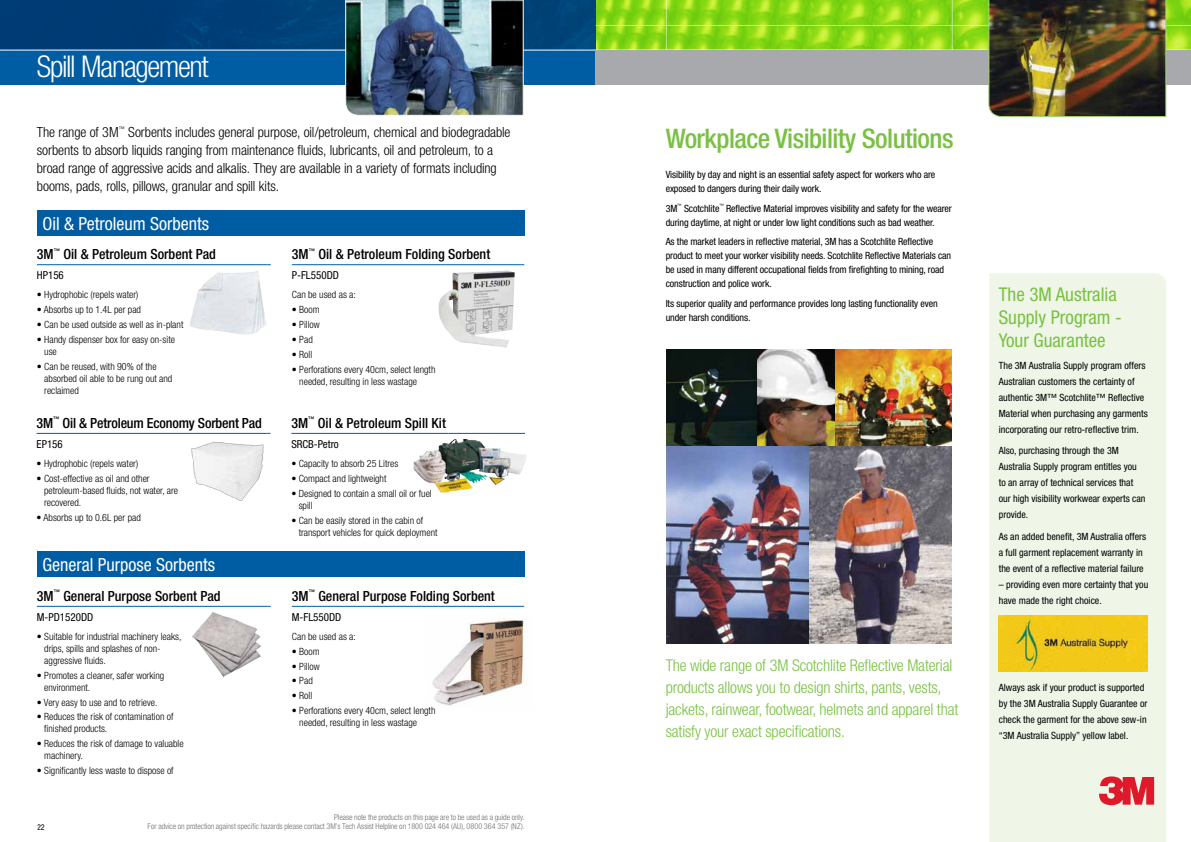
<style>
.page{position:relative;width:1191px;height:842px;background:#fff}
.page>*{position:absolute;margin:0;border:0;box-sizing:border-box;transform-origin:0 0}
.t1{font:300 condensed 30px "Helvetica Neue";letter-spacing:-.045em;color:#fff}
.t2{font:500 condensed 27px "Helvetica Neue";letter-spacing:-.02em;color:#7ac143}
.t3{font:condensed 19px/22.8px "Helvetica Neue";color:#7ac143}
.t4{font:condensed 18px "Helvetica Neue";color:#fff}
.t5{font:300 condensed 16.2px/22px "Helvetica Neue";letter-spacing:-.01em;color:#7ac143}
.t6{font:300 condensed 14px/18px "Helvetica Neue LT Std";letter-spacing:-.01em;color:#000}
.t7{font:500 condensed 14px "Helvetica Neue";color:#000}
.t8{font:condensed 11px "Helvetica Neue";color:#000}
.t9{font:condensed 10px/16px "Helvetica Neue";color:#000}
.t10{font:300 condensed 10px/12px "Helvetica Neue";color:#000}
.t11{font:300 condensed 8px/9.6px "Helvetica Neue LT Std";letter-spacing:-.005em;color:#6d6e71;text-align:right}
.t12{font:condensed 8px "Helvetica Neue";color:#000}
.t13{font:500 condensed 6.3px "Helvetica Neue";color:#000}
.t14{font:condensed 4.5px "Helvetica Neue";color:#000}
</style>
<div class="page">
<svg style="left:595px;top:0;width:596px;height:50px;background:#8fda1b"></svg>
<div style="left:989px;top:273px;width:177px;height:569px;background:#eff6e8"></div>
<img style="left:0;top:0;width:595px;height:50px">
<div style="left:0;top:51px;width:595px;height:34px;background:#005da3"></div>
<hr style="left:37px;top:264px;width:157px;height:1px;background:#005da3">
<hr style="left:194px;top:264px;width:74px;height:1px;background:#005da3">
<img style="left:189px;top:271px;width:78px;height:64px">
<div style="left:37px;top:210px;width:488px;height:25px;background:#005da3"></div>
<hr style="left:292px;top:264px;width:153px;height:1px;background:#005da3">
<hr style="left:445px;top:264px;width:76px;height:1px;background:#005da3">
<img style="left:438px;top:270px;width:75px;height:78px">
<img style="left:666px;top:445px;width:285px;height:198px">
<hr style="left:595px;top:25px;width:596px;height:1px;background:#fff">
<hr style="left:666px;top:0;width:1px;height:66px;background:#fff">
<hr style="left:952px;top:0;width:1px;height:68px;background:#fff">
<img style="left:998px;top:616px;width:149px;height:55px">
<img style="left:666px;top:349px;width:169px;height:96px">
<img style="left:835px;top:349px;width:116px;height:96px">
<div style="left:595px;top:51px;width:596px;height:34px;background:#a7a9ac"></div>
<img style="left:988px;top:0;width:178px;height:117px">
<img style="left:345px;top:0;width:179px;height:116px">
<hr style="left:37px;top:433px;width:157px;height:1px;background:#005da3">
<hr style="left:194px;top:433px;width:73px;height:1px;background:#005da3">
<img style="left:191px;top:441px;width:73px;height:60px">
<hr style="left:291px;top:433px;width:157px;height:1px;background:#005da3">
<hr style="left:448px;top:433px;width:87px;height:1px;background:#005da3">
<img style="left:417px;top:439px;width:46px;height:22px">
<div style="left:524px;top:425px;width:43px;height:10px;background:#fff"></div>
<hr style="left:37px;top:606px;width:157px;height:1px;background:#005da3">
<hr style="left:194px;top:606px;width:74px;height:1px;background:#005da3">
<img style="left:192px;top:612px;width:69px;height:65px">
<div style="left:37px;top:551px;width:488px;height:26px;background:#005da3"></div>
<hr style="left:292px;top:606px;width:153px;height:1px;background:#005da3">
<hr style="left:445px;top:606px;width:76px;height:1px;background:#005da3">
<img style="left:432px;top:618px;width:98px;height:88px">
<svg style="left:1098px;top:776px;width:56px;height:29px;background:#e2575f"></svg>
<h1 class="t1" style="left:37px;top:49px;width:173px">Spill Management</h1>
<p class="t6" style="left:37px;top:123px;width:475px">The range of 3M<sup>™</sup> Sorbents includes general purpose, oil/petroleum, chemical and biodegradable sorbents to absorb liquids ranging from maintenance fluids, lubricants, oil and petroleum, to a broad range of aggressive acids and alkalis. They are available in a variety of formats including booms, pads, rolls, pillows, granular and spill kits.</p>
<h3 class="t4" style="left:43px;top:213px;width:168px">Oil &amp; Petroleum Sorbents</h3>
<h3 class="t7" style="left:37px;top:246px;width:181px">3M<sup>™</sup> Oil &amp; Petroleum Sorbent Pad</h3>
<p class="t8" style="left:37px;top:269px;width:29px">HP156</p>
<p class="t10" style="left:37px;top:289px;width:103px">• Hydrophobic (repels water)</p>
<p class="t10" style="left:37px;top:304px;width:106px">• Absorbs up to 1.4L per pad</p>
<p class="t10" style="left:37px;top:318px;width:148px">• Can be used outside as well as in-plant</p>
<p class="t10" style="left:44px;top:333px;width:132px;text-indent:-7px">• Handy dispenser box for easy on-site use</p>
<p class="t10" style="left:44px;top:360px;width:130px;text-indent:-7px">• Can be reused, with 90% of the absorbed oil able to be rung out and reclaimed</p>
<h3 class="t7" style="left:37px;top:414px;width:18px">3M</h3>
<p class="t13" style="left:53px;top:415px;width:8px">™</p>
<h3 class="t7" style="left:63px;top:414px;width:201px">Oil &amp; Petroleum Economy Sorbent Pad</h3>
<p class="t8" style="left:37px;top:437px;width:28px">EP156</p>
<p class="t10" style="left:37px;top:457px;width:103px">• Hydrophobic (repels water)</p>
<p class="t10" style="left:44px;top:472px;width:136px;text-indent:-7px">• Cost-effective as oil and other petroleum-based fluids, not water, are recovered.</p>
<p class="t10" style="left:37px;top:511px;width:106px">• Absorbs up to 0.6L per pad</p>
<h3 class="t4" style="left:43px;top:554px;width:174px">General Purpose Sorbents</h3>
<h3 class="t7" style="left:37px;top:587px;width:18px">3M</h3>
<p class="t13" style="left:54px;top:588px;width:8px">™</p>
<h3 class="t7" style="left:63px;top:587px;width:159px">General Purpose Sorbent Pad</h3>
<p class="t8" style="left:37px;top:610px;width:58px">M-PD1520DD</p>
<p class="t10" style="left:44px;top:630px;width:139px;text-indent:-7px">• Suitable for industrial machinery leaks, drips, spills and splashes of non&shy;aggressive fluids.</p>
<p class="t10" style="left:44px;top:669px;width:121px;text-indent:-7px">• Promotes a cleaner, safer working environment.</p>
<p class="t10" style="left:37px;top:696px;width:122px">• Very easy to use and to retrieve.</p>
<p class="t10" style="left:44px;top:711px;width:131px;text-indent:-7px">• Reduces the risk of contamination of finished products.</p>
<p class="t10" style="left:44px;top:738px;width:141px;text-indent:-7px">• Reduces the risk of damage to valuable machinery.</p>
<p class="t10" style="left:37px;top:764px;width:138px">• Significantly less waste to dispose of</p>
<h3 class="t7" style="left:292px;top:246px;width:200px">3M<sup>™</sup> Oil &amp; Petroleum Folding Sorbent</h3>
<p class="t8" style="left:292px;top:269px;width:49px">P-FL550DD</p>
<p class="t10" style="left:292px;top:289px;width:66px">Can be used as a:</p>
<p class="t10" style="left:292px;top:304px;width:29px">• Boom</p>
<p class="t10" style="left:292px;top:318px;width:29px">• Pillow</p>
<p class="t10" style="left:292px;top:333px;width:22px">• Pad</p>
<p class="t10" style="left:292px;top:348px;width:22px">• Roll</p>
<p class="t10" style="left:299px;top:363px;width:138px;text-indent:-7px">• Perforations every 40cm, select length needed, resulting in less wastage</p>
<h3 class="t7" style="left:291px;top:414px;width:18px">3M</h3>
<p class="t13" style="left:308px;top:415px;width:8px">™</p>
<h3 class="t7" style="left:318px;top:414px;width:130px">Oil &amp; Petroleum Spill Kit</h3>
<p class="t8" style="left:291px;top:437px;width:49px">SRCB-Petro</p>
<p class="t10" style="left:291px;top:457px;width:109px">• Capacity to absorb 25 Litres</p>
<p class="t10" style="left:291px;top:472px;width:97px">• Compact and lightweight</p>
<p class="t10" style="left:299px;top:487px;width:135px;text-indent:-7px">• Designed to contain a small oil or fuel spill</p>
<p class="t10" style="left:299px;top:514px;width:140px;text-indent:-7px">• Can be easily stored in the cabin of transport vehicles for quick deployment</p>
<h3 class="t7" style="left:292px;top:587px;width:18px">3M</h3>
<p class="t13" style="left:309px;top:588px;width:8px">™</p>
<h3 class="t7" style="left:318px;top:587px;width:178px">General Purpose Folding Sorbent</h3>
<p class="t8" style="left:292px;top:610px;width:51px">M-FL550DD</p>
<p class="t10" style="left:292px;top:630px;width:66px">Can be used as a:</p>
<p class="t10" style="left:292px;top:645px;width:29px">• Boom</p>
<p class="t10" style="left:292px;top:660px;width:29px">• Pillow</p>
<p class="t10" style="left:292px;top:675px;width:22px">• Pad</p>
<p class="t10" style="left:292px;top:690px;width:22px">• Roll</p>
<p class="t10" style="left:299px;top:704px;width:138px;text-indent:-7px">• Perforations every 40cm, select length needed, resulting in less wastage</p>
<p class="t12" style="left:37px;top:822px;width:9px">22</p>
<p class="t11" style="left:148px;top:812px;width:378px">Please note the products on this page are to be used as a guide only.<br>For advice on protection against specific hazards please contact 3M’s Tech Assist Helpline on 1800 024 464 (AU), 0800 364 357 (NZ).</p>
<h2 class="t2" style="left:665px;top:122px;width:289px">Workplace Visibility Solutions</h2>
<p class="t9" style="left:665px;top:167px;width:271px;line-height:14px">Visibility by day and night is an essential safety aspect for workers who are exposed to dangers during their daily work.</p>
<p class="t9" style="left:665px;top:200px;width:13px">3M</p>
<p class="t14" style="left:677px;top:203px;width:6px">™</p>
<p class="t9" style="left:684px;top:200px;width:37px">Scotchlite</p>
<p class="t14" style="left:719px;top:203px;width:6px">™</p>
<p class="t9" style="left:665px;top:201px;width:288px;line-height:14px;text-indent:60px">Reflective Material improves visibility and safety for the wearer during daytime, at night or under low light conditions such as bad weather.</p>
<p class="t9" style="left:665px;top:235px;width:287px;line-height:14px">As the market leaders in reflective material, 3M has a Scotchlite Reflective product to meet your worker visibility needs. Scotchlite Reflective Materials can be used in many different occupational fields from firefighting to mining, road construction and police work.</p>
<p class="t9" style="left:665px;top:296px;width:274px;line-height:14px">Its superior quality and performance provides long lasting functionality even under harsh conditions.</p>
<h3 class="t5" style="left:665px;top:654px;width:294px">The wide range of 3M Scotchlite Reflective Material products allows you to design shirts, pants, vests, jackets, rainwear, footwear, helmets and apparel that satisfy your exact specifications.</h3>
<h3 class="t3" style="left:998px;top:283px;width:125px">The 3M Australia<br>Supply Program -<br>Your Guarantee</h3>
<p class="t9" style="left:998px;top:357px;width:150px">The 3M Australia Supply program offers Australian customers the certainty of authentic 3M™ Scotchlite™ Reflective Material when purchasing any garments incorporating our retro-reflective trim.</p>
<p class="t9" style="left:998px;top:443px;width:148px">Also, purchasing through the 3M<br>Australia Supply program entitles you to an array of technical services that our high visibility workwear experts can provide.</p>
<p class="t9" style="left:998px;top:528px;width:149px">As an added benefit, 3M Australia offers a full garment replacement warranty in the event of a reflective material failure</p>
<p class="t9" style="left:998px;top:576px;width:151px">– providing even more certainty that you have made the right choice.</p>
<p class="t9" style="left:998px;top:679px;width:150px">Always ask if your product is supported by the 3M Australia Supply Guarantee or check the garment for the above sew-in “3M Australia Supply” yellow label.</p>
</div>
